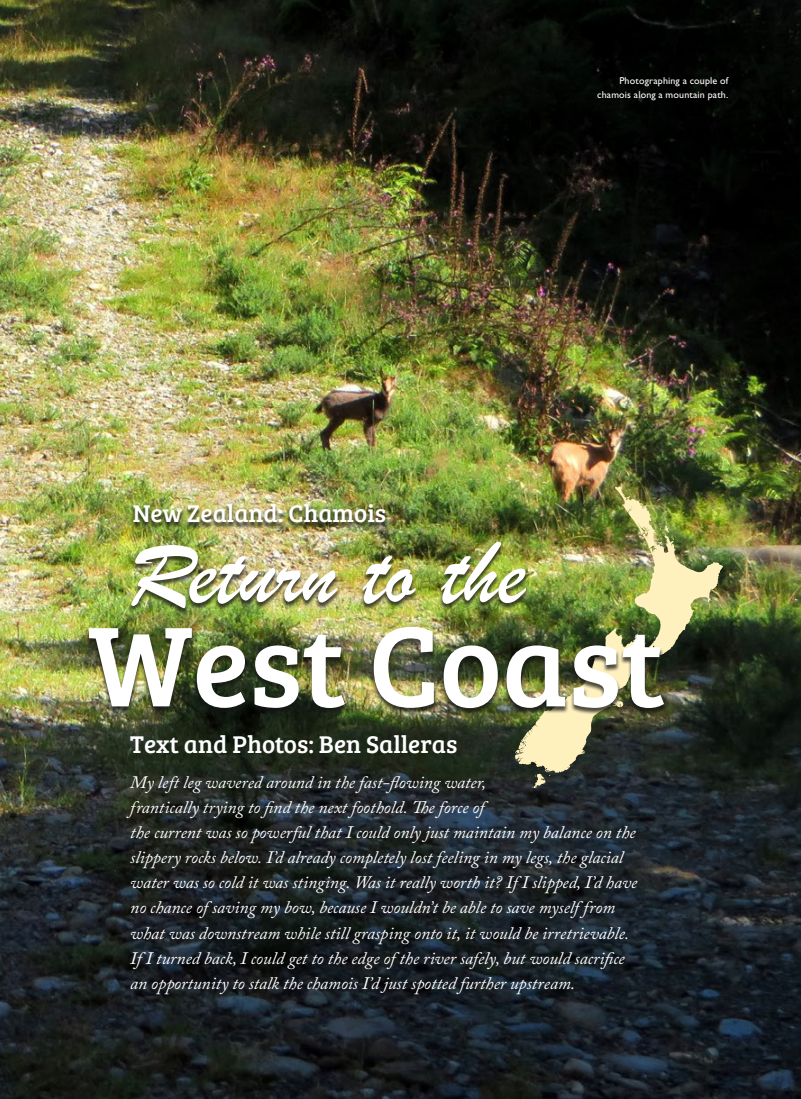
<style>
.page{position:relative;width:801px;height:1099px;background:#fff}
.page>*{position:absolute;margin:0;border:0;box-sizing:border-box;transform-origin:0 0}
.t1{font:117.5px "Bree Serif";color:#fff}
.t2{font:93px "Brush Script";color:#fff}
.t3{font:25px "Bree Serif";color:#fff}
.t4{font:italic 17.5px/25px "Adobe Caslon Pro";color:#fff}
.t5{font:10px/13.8px "Gill Sans";letter-spacing:.015em;color:#fff;text-align:right}
</style>
<div class="page">
<img style="left:0;top:0;width:801px;height:1098px">
<img style="left:515px;top:480px;width:208px;height:308px">
<div style="left:85px;top:504px;width:583px;height:211px;background:#131413;opacity:.75"></div>
<p class="t5" style="left:597px;top:74px;width:133px">Photographing a couple of chamois along a mountain path.</p>
<h3 class="t3" style="left:133px;top:495px;width:255px">New Zealand: Chamois</h3>
<h2 class="t2" style="left:128px;top:516px;width:399px">Return to the</h2>
<h1 class="t1" style="left:88px;top:579px;width:577px">West Coast</h1>
<h3 class="t3" style="left:130px;top:725px;width:329px">Text and Photos: Ben Salleras</h3>
<p class="t4" style="left:130px;top:769px;width:508px">My left leg wavered around in the fast-flowing water,<br>frantically trying to find the next foothold. The force of<br>the current was so powerful that I could only just maintain my balance on the slippery rocks below. I’d already completely lost feeling in my legs, the glacial water was so cold it was stinging. Was it really worth it? If I slipped, I’d have no chance of saving my bow, because I wouldn’t be able to save myself from what was downstream while still grasping onto it, it would be irretrievable.<br>If I turned back, I could get to the edge of the river safely, but would sacrifice an opportunity to stalk the chamois I’d just spotted further upstream.</p>
</div>
